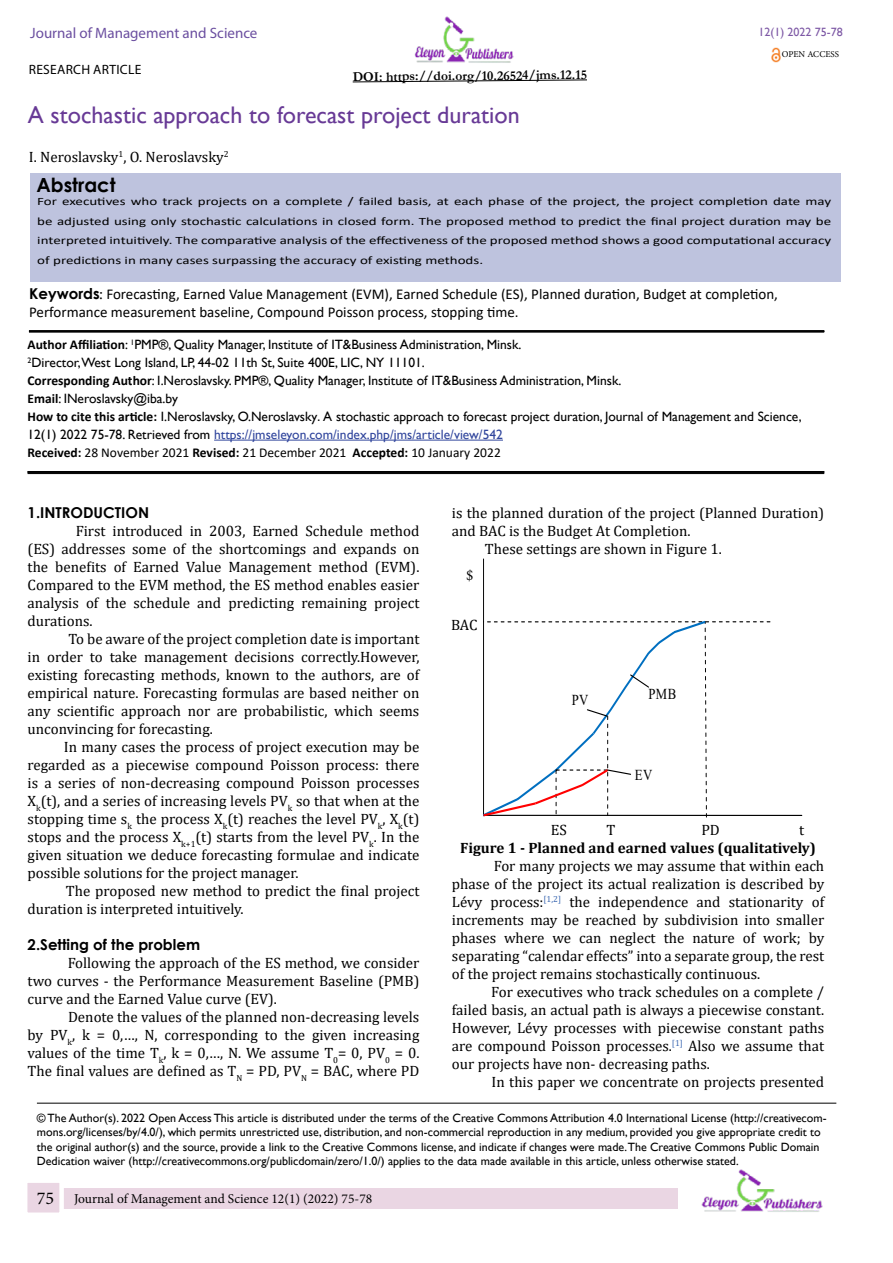
<style>
.page{position:relative;width:893px;height:1263px;background:#fff}
.page>*{position:absolute;margin:0;border:0;box-sizing:border-box;transform-origin:0 0}
.t1{font:24px "Gill Sans";color:#683a96}
.t2{font:700 19.5px "Century Gothic";color:#000}
.t3{font:15.15px "Times New Roman";letter-spacing:.025em;color:#000;scale:.85 1}
.t4{font:15px/18px "Cambria";color:#000;text-align:justify}
.t5{font:15px/18px "Calibri";color:#000}
.t6{font:700 15px "Cambria";color:#000}
.t7{font:700 15px "Century Gothic";color:#000}
.t8{font:15px "Myriad Pro";color:#6b4fa0}
.t9{font:15px "Minion Variable Concept";color:#000}
.t10{font:13.5px/18px "Gill Sans";color:#000}
.t11{font:13.5px "Calibri";color:#000}
.t12{font:13.5px "Minion Pro";color:#000}
.t13{font:700 13.5px "Garamond";letter-spacing:-.01em;color:#000}
.t14{font:13.5px "Myriad Pro";letter-spacing:.02em;color:#000}
.t15{font:12px/14.4px "Gill Sans";color:#000}
.t16{font:12px "Gill Sans";color:#7d58a5}
.t17{font:11.25px/19.5px "Calibri";color:#000;text-align:justify;scale:1.33 1}
.t18{font:9px "Minion Pro";color:#000}
.s1{font-family:"Century Gothic";font-weight:700}
.s2{font-family:"Gill Sans"}
.s3{font-family:"Calibri";font-weight:700}
.s4{font-family:"Cambria"}
.s5{color:#31469d}
.s6{font-weight:700}
.s7{font-size:18px}
</style>
<div class="page">
<img style="left:701px;top:1170px;width:122px;height:42px">
<div style="left:58px;top:1188px;width:620px;height:20px;background:#ead6e3"></div>
<div style="left:23px;top:1178px;width:41px;height:39px;background:#ead6e3;border:4px solid #fff"></div>
<div style="left:30px;top:173px;width:810px;height:108px;background:#bec3de"></div>
<hr style="left:214px;top:440px;width:289px;height:1px;background:#31469d">
<hr style="left:29px;top:331px;width:795px;height:1px;background:#000">
<hr style="left:29px;top:332px;width:795px;height:1px;background:#000">
<hr style="left:28px;top:471px;width:796px;height:1px;background:#000">
<hr style="left:28px;top:473px;width:796px;height:1px;background:#000">
<hr style="left:28px;top:472px;width:796px;height:1px;background:#000">
<img style="left:771px;top:47px;width:10px;height:16px">
<hr style="left:37px;top:1103px;width:799px;height:1px;background:#000">
<img style="left:414px;top:16px;width:100px;height:47px">
<svg style="left:483px;top:619px;width:224px;height:198px"></svg>
<svg style="left:352px;top:79px;width:235px;height:4px"></svg>
<p class="t8" style="left:30px;top:24px;width:229px">Journal of Management and Science</p>
<p class="t14" style="left:29px;top:61px;width:114px">RESEARCH ARTICLE</p>
<p class="t1" style="left:28px;top:101px;width:493px">A stochastic approach to forecast project duration</p>
<p class="t13" style="left:353px;top:66px;width:236px">DOI: https://doi.org/10.26524/jms.12.15</p>
<p class="t4" style="left:29px;top:148px;width:201px">I. Neroslavsky<sup>1</sup>, O. Neroslavsky<sup>2</sup></p>
<p class="t2" style="left:36px;top:170px;width:81px">Abstract</p>
<p class="t16" style="left:758px;top:25px;width:86px">12(1) 2022 75-78</p>
<p class="t18" style="left:782px;top:48px;width:59px">OPEN ACCESS</p>
<p class="t17" style="left:37px;top:192px;width:598px">For executives who track projects on a complete / failed basis, at each phase of the project, the project completion date may be adjusted using only stochastic calculations in closed form. The proposed method to predict the final project duration may be interpreted intuitively. The comparative analysis of the effectiveness of the proposed method shows a good computational accuracy of predictions in many cases surpassing the accuracy of existing methods.</p>
<p class="t5" style="left:29px;top:284px;width:750px"><span class="s1">Keywords</span><span class="s2">:</span> Forecasting, Earned Value Management (EVM), Earned Schedule (ES), Planned duration, Budget at completion,<br>Performance measurement baseline, Compound Poisson process, stopping time.</p>
<p class="t10" style="left:27px;top:336px;width:496px"><span class="s3">Author Affiliation</span>: <sup>1</sup>PMP®, Quality Manager, Institute of IT&amp;Business Administration, Minsk.</p>
<p class="t10" style="left:27px;top:354px;width:399px"><sup>2</sup>Director,West Long Island, LP, 44-02 11th St, Suite 400E, LIC, NY 11101.</p>
<p class="t10" style="left:27px;top:372px;width:595px"><span class="s3">Corresponding Author</span>: I.Neroslavsky. PMP®, Quality Manager, Institute of IT&amp;Business Administration, Minsk.</p>
<p class="t10" style="left:27px;top:390px;width:152px"><span class="s3">Email</span>: INeroslavsky@iba.by</p>
<p class="t10" style="left:27px;top:408px;width:776px"><span class="s3">How to cite this article:</span> I.Neroslavsky, O.Neroslavsky<span class="s4">.</span> A stochastic approach to forecast project duration, Journal of Management and Science,<br>12(1) 2022 75-78. Retrieved from <span class="s5">https://jmseleyon.com/index.php/jms/article/view/542</span></p>
<p class="t11" style="left:27px;top:443px;width:475px"><span class="s6">Received:</span> 28 November 2021 <span class="s6">Revised:</span> 21 December 2021 <span class="s6">Accepted:</span> 10 January 2022</p>
<p class="t7" style="left:28px;top:501px;width:123px">1.INTRODUCTION</p>
<p class="t4" style="left:28px;top:521px;width:393px;text-indent:48px">First introduced in 2003, Earned Schedule method (ES) addresses some of the shortcomings and expands on the benefits of Earned Value Management method (EVM).<br>Compared to the EVM method, the ES method enables easier analysis of the schedule and predicting remaining project durations.</p>
<p class="t4" style="left:28px;top:629px;width:393px;text-indent:41px">To be aware of the project completion date is important in order to take management decisions correctly.However, existing forecasting methods, known to the authors, are of empirical nature. Forecasting formulas are based neither on any scientific approach nor are probabilistic, which seems unconvincing for forecasting.</p>
<p class="t4" style="left:28px;top:737px;width:393px;text-indent:36px">In many cases the process of project execution may be regarded as a piecewise compound Poisson process: there is a series of non-decreasing compound Poisson processes X<sub>k</sub>(t), and a series of increasing levels PV<sub>k</sub> so that when at the stopping time s<sub>k</sub> the process X<sub>k</sub>(t) reaches the level PV<sub>k</sub>, X<sub>k</sub>(t) stops and the process X<sub>k+1</sub>(t) starts from the level PV<sub>k</sub>. In the given situation we deduce forecasting formulae and indicate possible solutions for the project manager.</p>
<p class="t4" style="left:28px;top:881px;width:393px;text-indent:38px">The proposed new method to predict the final project duration is interpreted intuitively.</p>
<p class="t7" style="left:28px;top:933px;width:174px">2.Setting of the problem</p>
<p class="t4" style="left:28px;top:953px;width:393px;text-indent:40px">Following the approach of the ES method, we consider two curves - the Performance Measurement Baseline (PMB) curve and the Earned Value curve (EV).</p>
<p class="t4" style="left:28px;top:1007px;width:393px;text-indent:40px">Denote the values of the planned non-decreasing levels by PV<sub>k</sub>, k = 0,…, N, corresponding to the given increasing values of the time T<sub>k</sub>, k = 0,…, N. We assume T<sub>0</sub>= 0, PV<sub>0</sub> = 0.<br>The final values are defined as T<sub>N</sub> = PD, PV<sub>N</sub> = BAC, where PD</p>
<p class="t15" style="left:37px;top:1111px;width:791px">© The Author(s). 2022 Open Access This article is distributed under the terms of the Creative Commons Attribution 4.0 International License (http://creativecom&shy;mons.org/licenses/by/4.0/), which permits unrestricted use, distribution, and non-commercial reproduction in any medium, provided you give appropriate credit to the original author(s) and the source, provide a link to the Creative Commons license, and indicate if changes were made.The Creative Commons Public Domain Dedication waiver (http://creativecommons.org/publicdomain/zero/1.0/) applies to the data made available in this article, unless otherwise stated.</p>
<p class="t4" style="left:452px;top:504px;width:374px">is the planned duration of the project (Planned Duration) and BAC is the Budget At Completion.</p>
<p class="t4" style="left:485px;top:540px;width:238px">These settings are shown in Figure 1.</p>
<p class="t9" style="left:466px;top:564px;width:9px">$</p>
<p class="t4" style="left:451px;top:615px;width:28px">BAC</p>
<p class="t3" style="left:649px;top:683px;width:34px">PMB</p>
<p class="t3" style="left:572px;top:689px;width:21px">PV</p>
<p class="t3" style="left:635px;top:764px;width:22px">EV</p>
<p class="t4" style="left:551px;top:821px;width:18px">ES</p>
<p class="t4" style="left:607px;top:821px;width:10px">T</p>
<p class="t4" style="left:701px;top:821px;width:20px">PD</p>
<p class="t4" style="left:799px;top:821px;width:7px">t</p>
<p class="t6" style="left:460px;top:838px;width:357px">Figure 1 - Planned and earned values (qualitatively)</p>
<p class="t4" style="left:452px;top:857px;width:374px;text-indent:42px">For many projects we may assume that within each phase of the project its actual realization is described by Lévy process:<sup>[1,2]</sup> the independence and stationarity of increments may be reached by subdivision into smaller phases where we can neglect the nature of work; by separating “calendar effects” into a separate group, the rest of the project remains stochastically continuous.</p>
<p class="t4" style="left:452px;top:983px;width:374px;text-indent:39px">For executives who track schedules on a complete / failed basis, an actual path is always a piecewise constant.<br>However, Lévy processes with piecewise constant paths are compound Poisson processes.<sup>[1]</sup> Also we assume that our projects have non- decreasing paths.</p>
<p class="t4" style="left:492px;top:1073px;width:334px">In this paper we concentrate on projects presented</p>
<p class="t12" style="left:37px;top:1190px;width:337px"><span class="s7">75</span> Journal of Management and Science 12(1) (2022) 75-78</p>
</div>
